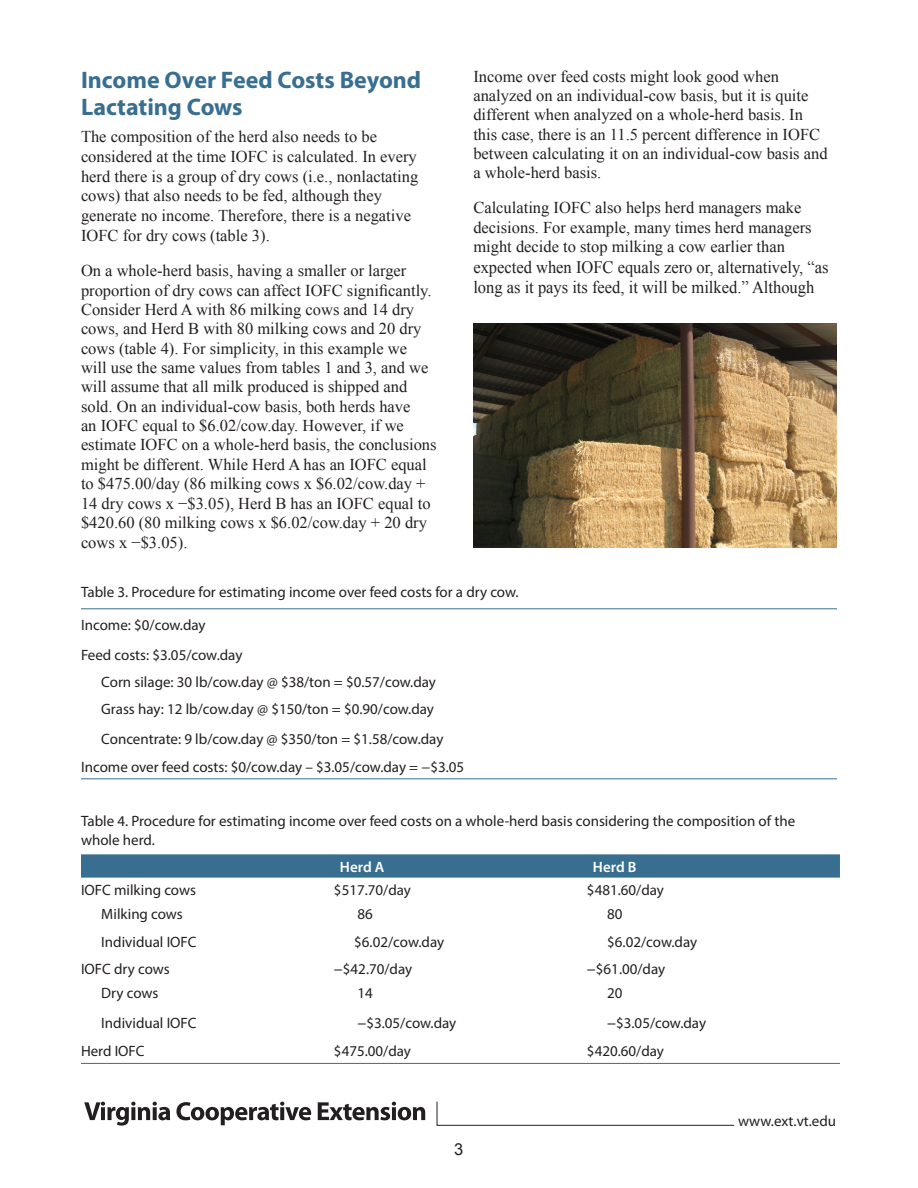
<style>
.page{position:relative;width:918px;height:1188px;background:#fff}
.page>*{position:absolute;margin:0;border:0;box-sizing:border-box;transform-origin:0 0}
.Subhead_1{font:700 24px/27px "Myriad Pro";color:#386e8f}
.Body{font:17.55px/20.7px "Times New Roman";color:#231f20;scale:.94 1}
.Body-2{font:16.5px/19.4px "Times New Roman";color:#231f20}
.Body-3{font:16.5px "Arial";color:#231f20}
.Table_Text{font:15px/19.5px "Myriad Pro";color:#231f20}
.Table_Headers{font:600 15px "Myriad Pro";color:#fff}
.s1{color:#000}
</style>
<div class="page">
<svg style="left:84px;top:1102px;width:86px;height:24px"></svg>
<svg style="left:176px;top:1102px;width:135px;height:23px"></svg>
<svg style="left:318px;top:1102px;width:107px;height:18px"></svg>
<svg style="left:436px;top:1101px;width:299px;height:25px"></svg>
<hr style="left:81px;top:608px;width:756px;height:1px;background:#386e8f">
<hr style="left:81px;top:778px;width:756px;height:1px;background:#386e8f">
<svg style="left:81px;top:854px;width:759px;height:24px;background:#3e7292"></svg>
<hr style="left:81px;top:1063px;width:253px;height:1px;background:#386e8f">
<hr style="left:334px;top:1063px;width:253px;height:1px;background:#386e8f">
<hr style="left:587px;top:1063px;width:253px;height:1px;background:#386e8f">
<img style="left:473px;top:323px;width:364px;height:225px">
<p class="Subhead_1" style="left:81px;top:66px;width:342px">Income Over Feed Costs Beyond<br>Lactating Cows</p>
<p class="Body-2" style="left:81px;top:127px;width:339px">The composition of the herd also needs to be considered at the time IOFC is calculated. In every herd there is a group of dry cows (i.e., nonlactating cows) that also needs to be fed, although they generate no income. Therefore, there is a negative IOFC for dry cows (table 3).</p>
<p class="Body-2" style="left:81px;top:261px;width:357px">On a whole-herd basis, having a smaller or larger proportion of dry cows can affect IOFC significantly.<br>Consider Herd A with 86 milking cows and 14 dry cows, and Herd B with 80 milking cows and 20 dry cows (table 4). For simplicity, in this example we will use the same values from tables 1 and 3, and we will assume that all milk produced is shipped and sold. On an individual-cow basis, both herds have<br>an IOFC equal to $6.02/cow.day. However, if we estimate IOFC on a whole-herd basis, the conclusions might be different. While Herd A has an IOFC equal to $475.00/day (86 milking cows x $6.02/cow.day + 14 dry cows x −$3.05), Herd B has an IOFC equal to $420.60 (80 milking cows x $6.02/cow.day + 20 dry cows x −$3.05).</p>
<p class="Body-2" style="left:473px;top:66px;width:356px">Income over feed costs might look good when analyzed on an individual-cow basis, but it is quite different when analyzed on a whole-herd basis. In this case, there is an 11.5 percent difference in IOFC between calculating it on an individual-cow basis and a whole-herd basis.</p>
<p class="Body-2" style="left:473px;top:197px;width:340px">Calculating IOFC also helps herd managers make decisions. For example, many times herd managers might decide to stop milking a cow earlier than</p>
<p class="Body" style="left:473px;top:256px;width:379px">expected when IOFC equals zero or, alternatively, “as long as it pays its feed, it will be milked.” Although</p>
<p class="Table_Text" style="left:81px;top:582px;width:439px">Table 3. Procedure for estimating income over feed costs for a dry cow.</p>
<p class="Table_Text" style="left:81px;top:615px;width:126px">Income: $0/cow.day</p>
<p class="Table_Text" style="left:81px;top:645px;width:163px">Feed costs: $3.05/cow.day</p>
<p class="Table_Text" style="left:101px;top:672px;width:336px">Corn silage: 30 lb/cow.day @ $38/ton = $0.57/cow.day</p>
<p class="Table_Text" style="left:101px;top:699px;width:334px">Grass hay: 12 lb/cow.day @ $150/ton = $0.90/cow.day</p>
<p class="Table_Text" style="left:101px;top:729px;width:344px">Concentrate: 9 lb/cow.day @ $350/ton = $1.58/cow.day</p>
<p class="Table_Text" style="left:81px;top:757px;width:385px">Income over feed costs: $0/cow.day – $3.05/cow.day = −$3.05</p>
<p class="Table_Text" style="left:81px;top:811px;width:716px">Table 4. Procedure for estimating income over feed costs on a whole-herd basis considering the composition of the whole herd.</p>
<p class="Table_Headers" style="left:340px;top:857px;width:46px">Herd A</p>
<p class="Table_Headers" style="left:593px;top:857px;width:45px">Herd B</p>
<p class="Table_Text" style="left:81px;top:880px;width:117px">IOFC milking cows</p>
<p class="Table_Text" style="left:334px;top:880px;width:79px">$517.70/day</p>
<p class="Table_Text" style="left:587px;top:880px;width:79px">$481.60/day</p>
<p class="Table_Text" style="left:101px;top:904px;width:83px">Milking cows</p>
<p class="Table_Text" style="left:357px;top:904px;width:17px">86</p>
<p class="Table_Text" style="left:607px;top:904px;width:17px">80</p>
<p class="Table_Text" style="left:101px;top:932px;width:97px">Individual IOFC</p>
<p class="Table_Text" style="left:354px;top:932px;width:91px">$6.02/cow.day</p>
<p class="Table_Text" style="left:607px;top:932px;width:91px">$6.02/cow.day</p>
<p class="Table_Text" style="left:81px;top:959px;width:90px">IOFC dry cows</p>
<p class="Table_Text" style="left:334px;top:959px;width:80px"><span class="s1">−</span>$42.70/day</p>
<p class="Table_Text" style="left:587px;top:959px;width:80px"><span class="s1">−</span>$61.00/day</p>
<p class="Table_Text" style="left:101px;top:983px;width:59px">Dry cows</p>
<p class="Table_Text" style="left:357px;top:983px;width:17px">14</p>
<p class="Table_Text" style="left:607px;top:983px;width:17px">20</p>
<p class="Table_Text" style="left:101px;top:1013px;width:97px">Individual IOFC</p>
<p class="Table_Text" style="left:357px;top:1013px;width:100px"><span class="s1">−</span>$3.05/cow.day</p>
<p class="Table_Text" style="left:607px;top:1013px;width:100px"><span class="s1">−</span>$3.05/cow.day</p>
<p class="Table_Text" style="left:81px;top:1041px;width:65px">Herd IOFC</p>
<p class="Table_Text" style="left:334px;top:1041px;width:79px">$475.00/day</p>
<p class="Table_Text" style="left:587px;top:1041px;width:79px">$420.60/day</p>
<p class="Body-3" style="left:454px;top:1139px;width:11px">3</p>
<p class="Table_Text" style="left:738px;top:1111px;width:100px">www.ext.vt.edu</p>
</div>
